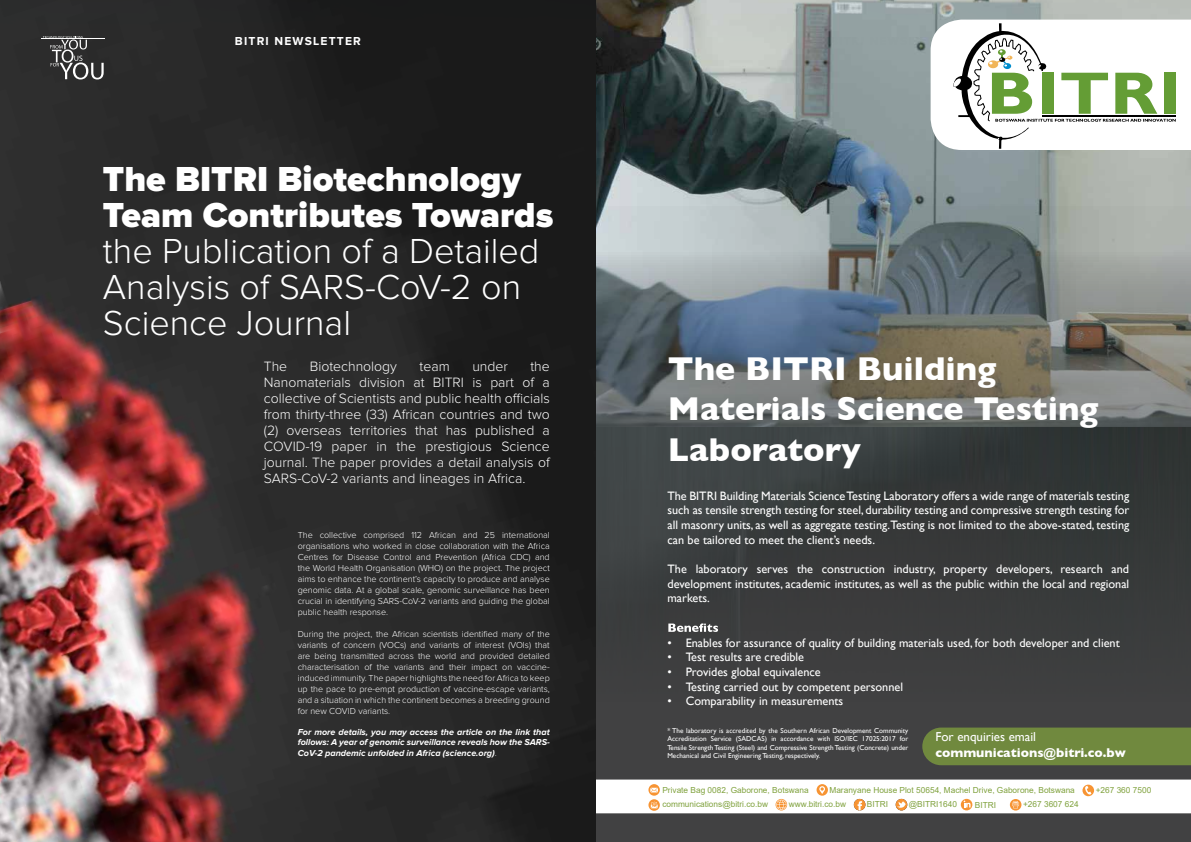
<style>
.page{position:relative;width:1191px;height:842px;background:#fff}
.page>*{position:absolute;margin:0;border:0;box-sizing:border-box;transform-origin:0 0}
.t1{font:300 36px/36px "Proxima Nova";color:#fff}
.t2{font:900 36px/36px "Proxima Nova";color:#fff}
.t3{font:700 33.7px/40.4px "Gill Sans";color:#fff}
.t4{font:300 14px/16px "Proxima Nova";color:#fff;text-align:justify}
.t5{font:700 13px "Gill Sans";color:#fff}
.t6{font:13px "Gill Sans";color:#fff}
.t7{font:12.2px/14.7px "Gill Sans";color:#fff;text-align:justify}
.t8{font:700 12px "Proxima Nova";letter-spacing:.1em;color:#fff}
.t9{font:300 9px/11px "Proxima Nova";color:#fff;text-align:justify}
.t10{font:italic 700 9px/10px "Proxima Nova";color:#fff}
.t11{font:8.3px "Arial";color:#80a23e}
.t12{font:7.1px/8.6px "Gill Sans";color:#fff;text-align:justify}
.s1{font-weight:300;font-style:normal}
</style>
<div class="page">
<img style="left:0;top:0;width:596px;height:842px">
<img style="left:597px;top:0;width:594px;height:207px">
<svg style="left:597px;top:207px;width:594px;height:635px;background:#535757"></svg>
<svg style="left:668px;top:623px;width:50px;height:9px"></svg>
<svg style="left:597px;top:779px;width:594px;height:34px"></svg>
<div style="left:922px;top:727px;width:269px;height:38px;background:#70893e"></div>
<svg style="left:930px;top:20px;width:261px;height:130px"></svg>
<hr style="left:41px;top:39px;width:64px;height:1px;background:#fff">
<svg style="left:43px;top:36px;width:61px;height:43px;background:#555"></svg>
<h3 class="t8" style="left:235px;top:36px;width:128px">BITRI NEWSLETTER</h3>
<h1 class="t2" style="left:103px;top:163px;width:452px">The BITRI Biotechnology<br>Team Contributes Towards</h1>
<h1 class="t1" style="left:103px;top:235px;width:438px">the Publication of a Detailed<br>Analysis of SARS-CoV-2 on<br>Science Journal</h1>
<h3 class="t4" style="left:264px;top:358px;width:25px">The</h3>
<h3 class="t4" style="left:310px;top:358px;width:89px">Biotechnology</h3>
<h3 class="t4" style="left:419px;top:358px;width:32px">team</h3>
<h3 class="t4" style="left:472px;top:358px;width:37px">under</h3>
<p class="t4" style="left:264px;top:358px;width:287px;text-indent:267px">the Nanomaterials division at BITRI is part of a collective of Scientists and public health officials from thirty-three (33) African countries and two (2) overseas territories that has published a COVID-19 paper in the prestigious Science journal. The paper provides a detail analysis of SARS-CoV-2 variants and lineages in Africa.</p>
<p class="t9" style="left:298px;top:530px;width:253px">The collective comprised 112 African and 25 international organisations who worked in close collaboration with the Africa Centres for Disease Control and Prevention (Africa CDC) and the World Health Organisation (WHO) on the project. The project aims to enhance the continent’s capacity to produce and analyse genomic data. At a global scale, genomic surveillance has been crucial in identifying SARS-CoV-2 variants and guiding the global public health response.</p>
<p class="t9" style="left:298px;top:629px;width:253px">During the project, the African scientists identified many of the variants of concern (VOCs) and variants of interest (VOIs) that are being transmitted across the world and provided detailed characterisation of the variants and their impact on vaccine&shy;induced immunity. The paper highlights the need for Africa to keep up the pace to pre-empt production of vaccine-escape variants, and a situation in which the continent becomes a breeding ground for new COVID variants.</p>
<p class="t10" style="left:298px;top:727px;width:253px">For more details, you may access the article on the link that follows: A year of genomic surveillance reveals how the SARS-</p>
<p class="t10" style="left:298px;top:748px;width:201px">CoV-2 pandemic unfolded in Africa (science.org)<span class="s1">.</span></p>
<h2 class="t3" style="left:668px;top:348px;width:432px">The BITRI Building<br>Materials Science Testing<br>Laboratory</h2>
<p class="t7" style="left:667px;top:488px;width:463px">The BITRI Building Materials ScienceTesting Laboratory offers a wide range of materials testing such as tensile strength testing for steel, durability testing and compressive strength testing for all masonry units, as well as aggregate testing.Testing is not limited to the above-stated, testing can be tailored to meet the client’s needs.</p>
<h3 class="t7" style="left:667px;top:561px;width:463px">The laboratory serves the construction industry, property developers, research and development institutes, academic institutes, as well as the public within the local and regional markets.</h3>
<h3 class="t7" style="left:667px;top:635px;width:454px">• Enables for assurance of quality of building materials used, for both developer and client</h3>
<h3 class="t7" style="left:667px;top:650px;width:138px">• Test results are credible</h3>
<h3 class="t7" style="left:667px;top:664px;width:155px">• Provides global equivalence</h3>
<h3 class="t7" style="left:667px;top:679px;width:237px">• Testing carried out by competent personnel</h3>
<h3 class="t7" style="left:667px;top:694px;width:177px">• Comparability in measurements</h3>
<p class="t12" style="left:667px;top:726px;width:242px">* The laboratory is accredited by the Southern African Development Community Accreditation Service (SADCAS) in accordance with ISO/IEC 17025:2017 for Tensile Strength Testing (Steel) and Compressive Strength Testing (Concrete) under Mechanical and Civil Engineering Testing, respectively.</p>
<h3 class="t6" style="left:935px;top:729px;width:102px">For enquiries email</h3>
<h3 class="t5" style="left:935px;top:742px;width:192px">communications@bitri.co.bw</h3>
<p class="t11" style="left:662px;top:784px;width:148px">Private Bag 0082, Gaborone, Botswana</p>
<p class="t11" style="left:829px;top:784px;width:247px">Maranyane House Plot 50654, Machel Drive, Gaborone, Botswana</p>
<p class="t11" style="left:1095px;top:784px;width:57px">+267 360 7500</p>
<p class="t11" style="left:662px;top:798px;width:107px">communications@bitri.co.bw</p>
<p class="t11" style="left:789px;top:798px;width:59px">www.bitri.co.bw</p>
<p class="t11" style="left:867px;top:798px;width:23px">BITRI</p>
<p class="t11" style="left:909px;top:798px;width:50px">@BITRI1640</p>
<p class="t11" style="left:975px;top:799px;width:23px">BITRI</p>
<p class="t11" style="left:1023px;top:799px;width:57px">+267 3607 624</p>
</div>
